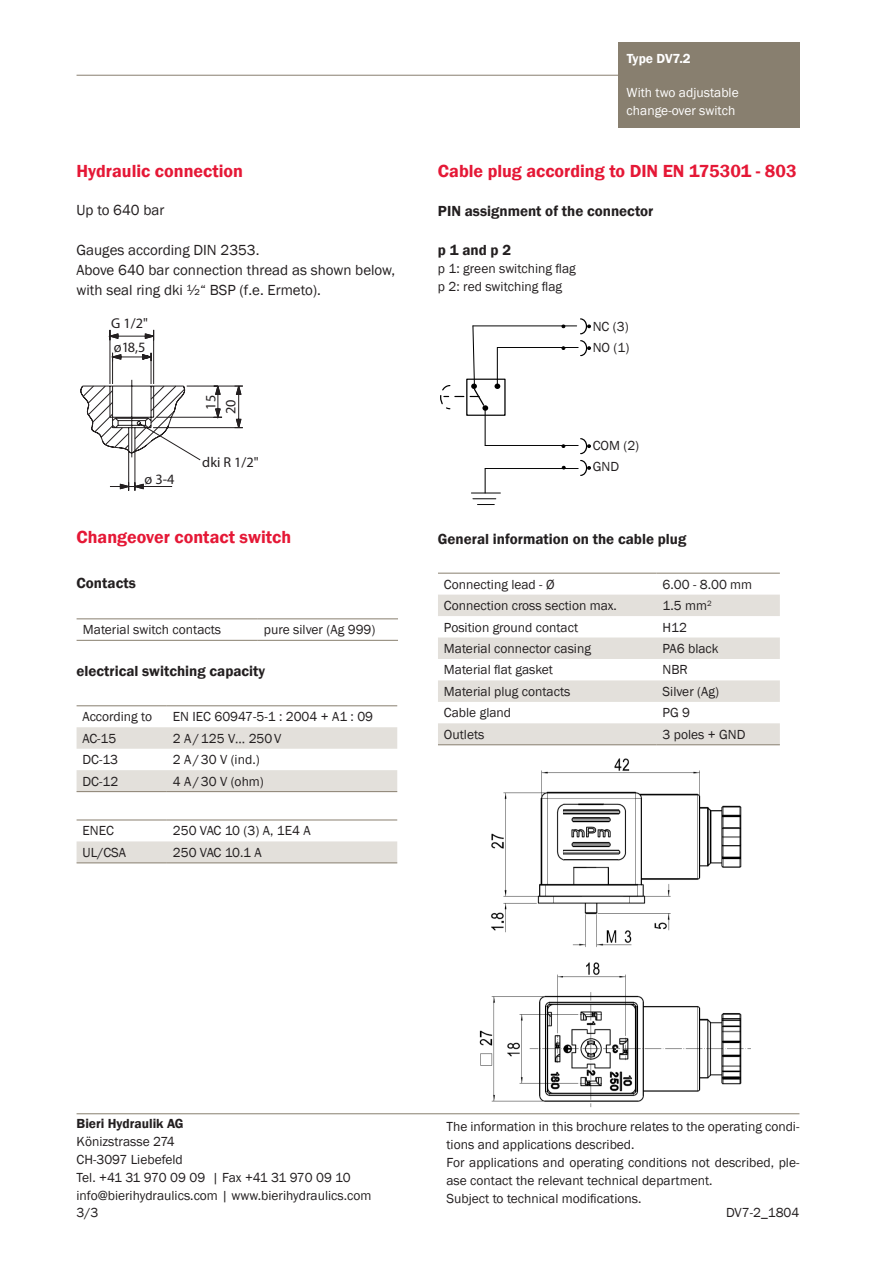
<style>
.page{position:relative;width:893px;height:1263px;background:#fff}
.page>*{position:absolute;margin:0;border:0;box-sizing:border-box;transform-origin:0 0}
._05_Untertitel{font:600 18px "Franklin Gothic";color:#e51836}
._07_Grundtext{font:15px/20px "Franklin Gothic";color:#231f20}
._05_Untertitel-2{font:600 15px "Franklin Gothic";color:#231f20}
.t1{font:300 14.25px/23.5px "Helvetica Neue";color:#231f20}
._07_Grundtext-2{font:13.5px/17.9px "Franklin Gothic";color:#231f20}
._11_Titel_Tabelle_Ti{font:13.5px "Franklin Gothic";color:#231f20}
._10_Titel_Tabelle{font:13.5px "Franklin Gothic";color:#231f20}
._13_Untertitel_Kopfz{font:13.5px "Franklin Gothic";color:#fff}
.t2{font:600 13.5px "Franklin Gothic";color:#231f20}
._12_Titel_Kopfzeile{font:600 13.5px "Franklin Gothic";color:#fff}
.t3{font:11.55px "CALIBRI";color:#000;scale:1.06 1}
</style>
<div class="page">
<div style="left:618px;top:42px;width:181px;height:34px;background:#887f6f"></div>
<div style="left:618px;top:76px;width:181px;height:51px;background:#887f6f"></div>
<hr style="left:77px;top:75px;width:541px;height:1px;background:#887f6f">
<hr style="left:77px;top:1113px;width:722px;height:1px;background:#887f6f">
<svg style="left:81px;top:329px;width:162px;height:162px"></svg>
<div style="left:466px;top:379px;width:40px;height:37px;border:1px solid #000"></div>
<svg style="left:494px;top:384px;width:6px;height:5px"></svg>
<svg style="left:440px;top:325px;width:48px;height:86px"></svg>
<hr style="left:497px;top:347px;width:1px;height:39px;background:#000">
<hr style="left:473px;top:325px;width:104px;height:1px;background:#000">
<hr style="left:497px;top:347px;width:81px;height:1px;background:#000">
<hr style="left:485px;top:408px;width:1px;height:37px;background:#000">
<hr style="left:485px;top:445px;width:93px;height:1px;background:#000">
<hr style="left:485px;top:468px;width:93px;height:1px;background:#000">
<svg style="left:471px;top:468px;width:29px;height:37px"></svg>
<svg style="left:580px;top:318px;width:11px;height:39px"></svg>
<svg style="left:580px;top:438px;width:11px;height:38px"></svg>
<svg style="left:561px;top:324px;width:4px;height:4px"></svg>
<img style="left:479px;top:758px;width:272px;height:350px">
<svg style="left:77px;top:727px;width:320px;height:64px"></svg>
<hr style="left:77px;top:705px;width:90px;height:1px;background:#887f6f">
<hr style="left:167px;top:705px;width:230px;height:1px;background:#887f6f">
<hr style="left:77px;top:791px;width:90px;height:1px;background:#887f6f">
<hr style="left:167px;top:791px;width:230px;height:1px;background:#887f6f">
<svg style="left:438px;top:595px;width:342px;height:149px;fill:#e3e0db"></svg>
<hr style="left:438px;top:573px;width:219px;height:1px;background:#887f6f">
<hr style="left:657px;top:573px;width:123px;height:1px;background:#887f6f">
<hr style="left:438px;top:744px;width:219px;height:1px;background:#887f6f">
<hr style="left:657px;top:744px;width:123px;height:1px;background:#887f6f">
<hr style="left:77px;top:618px;width:181px;height:1px;background:#887f6f">
<hr style="left:258px;top:618px;width:140px;height:1px;background:#887f6f">
<hr style="left:77px;top:640px;width:181px;height:1px;background:#887f6f">
<hr style="left:258px;top:640px;width:140px;height:1px;background:#887f6f">
<div style="left:77px;top:841px;width:320px;height:21px;background:#e3e0db"></div>
<hr style="left:77px;top:820px;width:90px;height:1px;background:#887f6f">
<hr style="left:167px;top:820px;width:230px;height:1px;background:#887f6f">
<hr style="left:77px;top:862px;width:90px;height:1px;background:#887f6f">
<hr style="left:167px;top:862px;width:230px;height:1px;background:#887f6f">
<p class="_05_Untertitel" style="left:77px;top:160px;width:168px">Hydraulic connection</p>
<p class="_07_Grundtext" style="left:77px;top:200px;width:89px">Up to 640 bar</p>
<p class="_07_Grundtext" style="left:77px;top:240px;width:184px">Gauges according DIN 2353.</p>
<p class="_07_Grundtext" style="left:77px;top:260px;width:320px">Above 640 bar connection thread as shown below, with seal ring dki ½“ BSP (f.e. Ermeto).</p>
<p class="t1" style="left:111px;top:312px;width:38px">G 1/2" ø 18,5</p>
<p class="t1" style="left:145px;top:468px;width:31px">ø 3-4</p>
<p class="t1" style="left:201px;top:414px;width:21px;line-height:20px;text-align:center;rotate:-90deg">15<br>20</p>
<p class="t1" style="left:202px;top:450px;width:58px">dki R 1/2"</p>
<p class="_12_Titel_Kopfzeile" style="left:627px;top:50px;width:66px">Type DV7.2</p>
<p class="_13_Untertitel_Kopfz" style="left:627px;top:84px;width:114px">With two adjustable</p>
<p class="_13_Untertitel_Kopfz" style="left:627px;top:102px;width:110px">change-over switch</p>
<p class="_05_Untertitel" style="left:438px;top:160px;width:360px">Cable plug according to DIN EN 175301 - 803</p>
<p class="_05_Untertitel-2" style="left:438px;top:202px;width:217px">PIN assignment of the connector</p>
<p class="_05_Untertitel-2" style="left:438px;top:241px;width:75px">p 1 and p 2</p>
<p class="_07_Grundtext-2" style="left:438px;top:260px;width:139px">p 1: green switching flag</p>
<p class="_07_Grundtext-2" style="left:438px;top:278px;width:126px">p 2: red switching flag</p>
<p class="_07_Grundtext-2" style="left:593px;top:317px;width:37px">NC (3)</p>
<p class="_07_Grundtext-2" style="left:593px;top:339px;width:38px">NO (1)</p>
<p class="t3" style="left:594px;top:319px;width:15px">NC</p>
<p class="t3" style="left:594px;top:340px;width:17px">NO</p>
<p class="_07_Grundtext-2" style="left:593px;top:437px;width:48px">COM (2)</p>
<p class="_07_Grundtext-2" style="left:593px;top:458px;width:28px">GND</p>
<p class="t3" style="left:595px;top:438px;width:25px">COM</p>
<p class="_05_Untertitel" style="left:77px;top:526px;width:216px">Changeover contact switch</p>
<p class="_05_Untertitel-2" style="left:438px;top:529px;width:250px">General information on the cable plug</p>
<p class="_05_Untertitel-2" style="left:76px;top:573px;width:61px">Contacts</p>
<p class="_11_Titel_Tabelle_Ti" style="left:83px;top:621px;width:140px">Material switch contacts</p>
<p class="_11_Titel_Tabelle_Ti" style="left:264px;top:621px;width:113px">pure silver (Ag 999)</p>
<p class="_05_Untertitel-2" style="left:76px;top:662px;width:190px">electrical switching capacity</p>
<p class="_10_Titel_Tabelle" style="left:83px;top:708px;width:71px">According to</p>
<p class="_10_Titel_Tabelle" style="left:173px;top:708px;width:202px">EN IEC 60947-5-1 : 2004 + A1 : 09</p>
<p class="_10_Titel_Tabelle" style="left:83px;top:730px;width:35px">AC-15</p>
<p class="_10_Titel_Tabelle" style="left:173px;top:730px;width:110px">2 A/125 V… 250V</p>
<p class="_11_Titel_Tabelle_Ti" style="left:83px;top:751px;width:37px">DC-13</p>
<p class="_11_Titel_Tabelle_Ti" style="left:173px;top:751px;width:88px">2 A/30 V (ind.)</p>
<p class="_11_Titel_Tabelle_Ti" style="left:83px;top:773px;width:37px">DC-12</p>
<p class="_11_Titel_Tabelle_Ti" style="left:173px;top:773px;width:93px">4 A/30 V (ohm)</p>
<p class="_10_Titel_Tabelle" style="left:83px;top:822px;width:33px">ENEC</p>
<p class="_10_Titel_Tabelle" style="left:173px;top:822px;width:139px">250 VAC 10 (3) A, 1E4 A</p>
<p class="_11_Titel_Tabelle_Ti" style="left:83px;top:844px;width:45px">UL/CSA</p>
<p class="_11_Titel_Tabelle_Ti" style="left:173px;top:844px;width:90px">250 VAC 10.1 A</p>
<p class="_11_Titel_Tabelle_Ti" style="left:444px;top:576px;width:112px">Connecting lead - Ø</p>
<p class="_11_Titel_Tabelle_Ti" style="left:663px;top:576px;width:91px">6.00 - 8.00 mm</p>
<p class="_11_Titel_Tabelle_Ti" style="left:444px;top:597px;width:174px">Connection cross section max.</p>
<p class="_11_Titel_Tabelle_Ti" style="left:663px;top:597px;width:51px">1.5 mm<sup>2</sup></p>
<p class="_11_Titel_Tabelle_Ti" style="left:444px;top:619px;width:136px">Position ground contact</p>
<p class="_11_Titel_Tabelle_Ti" style="left:663px;top:619px;width:26px">H12</p>
<p class="_11_Titel_Tabelle_Ti" style="left:444px;top:640px;width:148px">Material connector casing</p>
<p class="_11_Titel_Tabelle_Ti" style="left:663px;top:640px;width:58px">PA6 black</p>
<p class="_11_Titel_Tabelle_Ti" style="left:444px;top:661px;width:110px">Material flat gasket</p>
<p class="_11_Titel_Tabelle_Ti" style="left:663px;top:661px;width:27px">NBR</p>
<p class="_11_Titel_Tabelle_Ti" style="left:444px;top:683px;width:128px">Material plug contacts</p>
<p class="_11_Titel_Tabelle_Ti" style="left:663px;top:683px;width:58px">Silver (Ag)</p>
<p class="_11_Titel_Tabelle_Ti" style="left:444px;top:704px;width:69px">Cable gland</p>
<p class="_11_Titel_Tabelle_Ti" style="left:663px;top:704px;width:29px">PG 9</p>
<p class="_11_Titel_Tabelle_Ti" style="left:444px;top:726px;width:42px">Outlets</p>
<p class="_11_Titel_Tabelle_Ti" style="left:663px;top:726px;width:84px">3 poles + GND</p>
<p class="t2" style="left:77px;top:1115px;width:109px">Bieri Hydraulik AG</p>
<p class="_07_Grundtext-2" style="left:76px;top:1133px;width:296px">Könizstrasse 274<br>CH-3097 Liebefeld<br>Tel. +41 31 970 09 09 | Fax +41 31 970 09 10 info@bierihydraulics.com | www.bierihydraulics.com<br>3/3</p>
<p class="_07_Grundtext-2" style="left:446px;top:1118px;width:354px">The information in this brochure relates to the operating condi&shy;tions and applications described.</p>
<p class="_07_Grundtext-2" style="left:446px;top:1154px;width:354px">For applications and operating conditions not described, ple&shy;ase contact the relevant technical department.</p>
<p class="_07_Grundtext-2" style="left:446px;top:1190px;width:196px">Subject to technical modifications.</p>
<p class="_11_Titel_Tabelle_Ti" style="left:726px;top:1204px;width:75px">DV7-2_1804</p>
</div>
